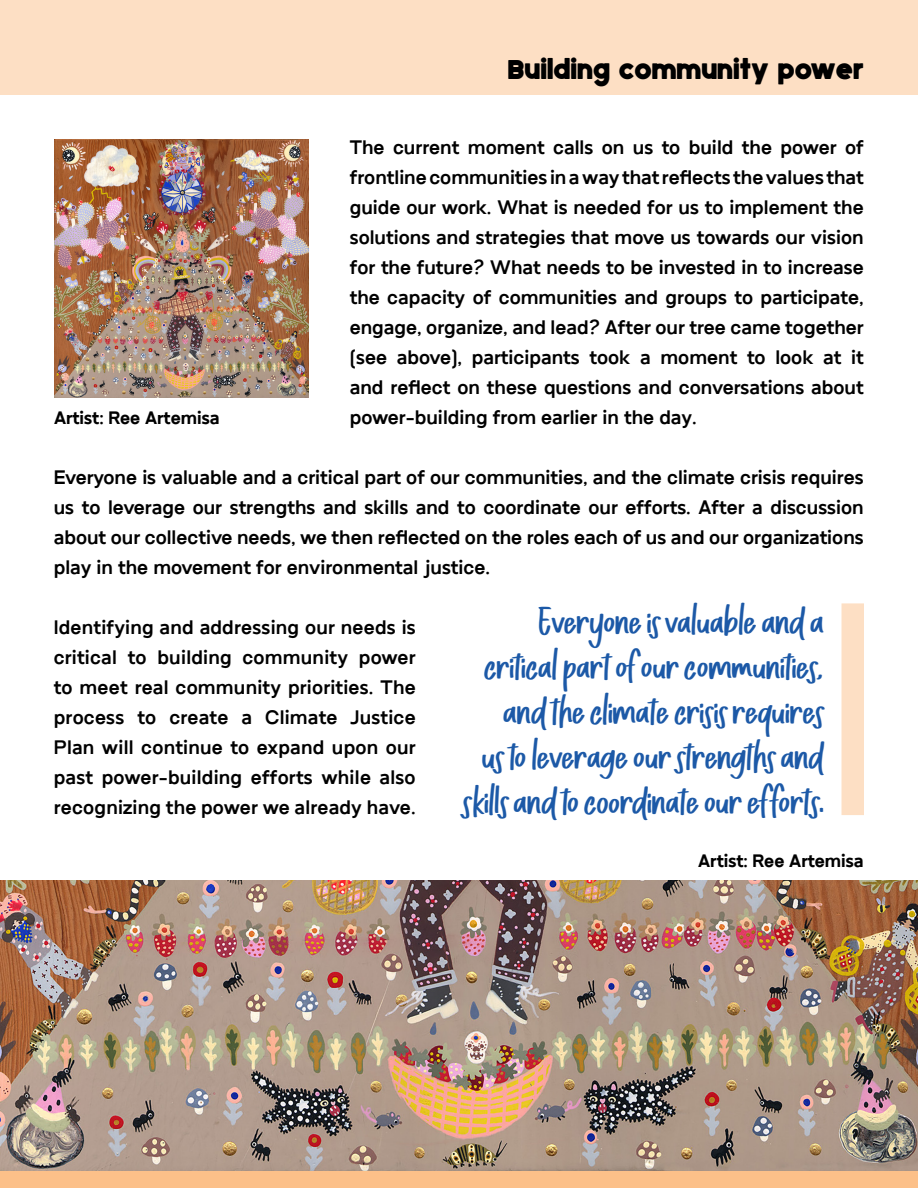
<style>
.page{position:relative;width:918px;height:1188px;background:#fff}
.page>*{position:absolute;margin:0;border:0;box-sizing:border-box;transform-origin:0 0}
.t1{font:37.5px/45px "Chapillada";color:#1c59a7;text-align:right}
.t2{font:36px "Genta";color:#000}
.t3{font:700 19.5px/30px "Hellauw";color:#000;text-align:justify}
.t4{font:800 18px "Hellauw";color:#000}
</style>
<div class="page">
<div style="left:0;top:0;width:918px;height:95px;background:#fddfc4"></div>
<img style="left:0;top:880px;width:918px;height:292px">
<div style="left:842px;top:603px;width:22px;height:212px;background:#fddfc4"></div>
<div style="left:0;top:1172px;width:918px;height:16px;background:#fcc089"></div>
<img style="left:54px;top:140px;width:254px;height:257px">
<p class="t4" style="left:54px;top:407px;width:167px">Artist: Ree Artemisa</p>
<h2 class="t2" style="left:508px;top:52px;width:357px">Building community power</h2>
<p class="t3" style="left:350px;top:132px;width:516px">The current moment calls on us to build the power of frontline communities in a way that reflects the values that guide our work. What is needed for us to implement the solutions and strategies that move us towards our vision for the future? What needs to be invested in to increase the capacity of communities and groups to participate, engage, organize, and lead? After our tree came together (see above), participants took a moment to look at it and reflect on these questions and conversations about power-building from earlier in the day.</p>
<p class="t3" style="left:54px;top:462px;width:812px">Everyone is valuable and a critical part of our communities, and the climate crisis requires us to leverage our strengths and skills and to coordinate our efforts. After a discussion about our collective needs, we then reflected on the roles each of us and our organizations play in the movement for environmental justice.</p>
<p class="t3" style="left:54px;top:612px;width:364px">Identifying and addressing our needs is critical to building community power to meet real community priorities. The process to create a Climate Justice Plan will continue to expand upon our past power-building efforts while also recognizing the power we already have.</p>
<h1 class="t1" style="left:463px;top:601px;width:362px">Everyone is valuable and a critical part of our communities, and the climate crisis requires<br>us to leverage our strengths and skills and to coordinate our efforts.</h1>
<p class="t4" style="left:698px;top:850px;width:167px">Artist: Ree Artemisa</p>
</div>
